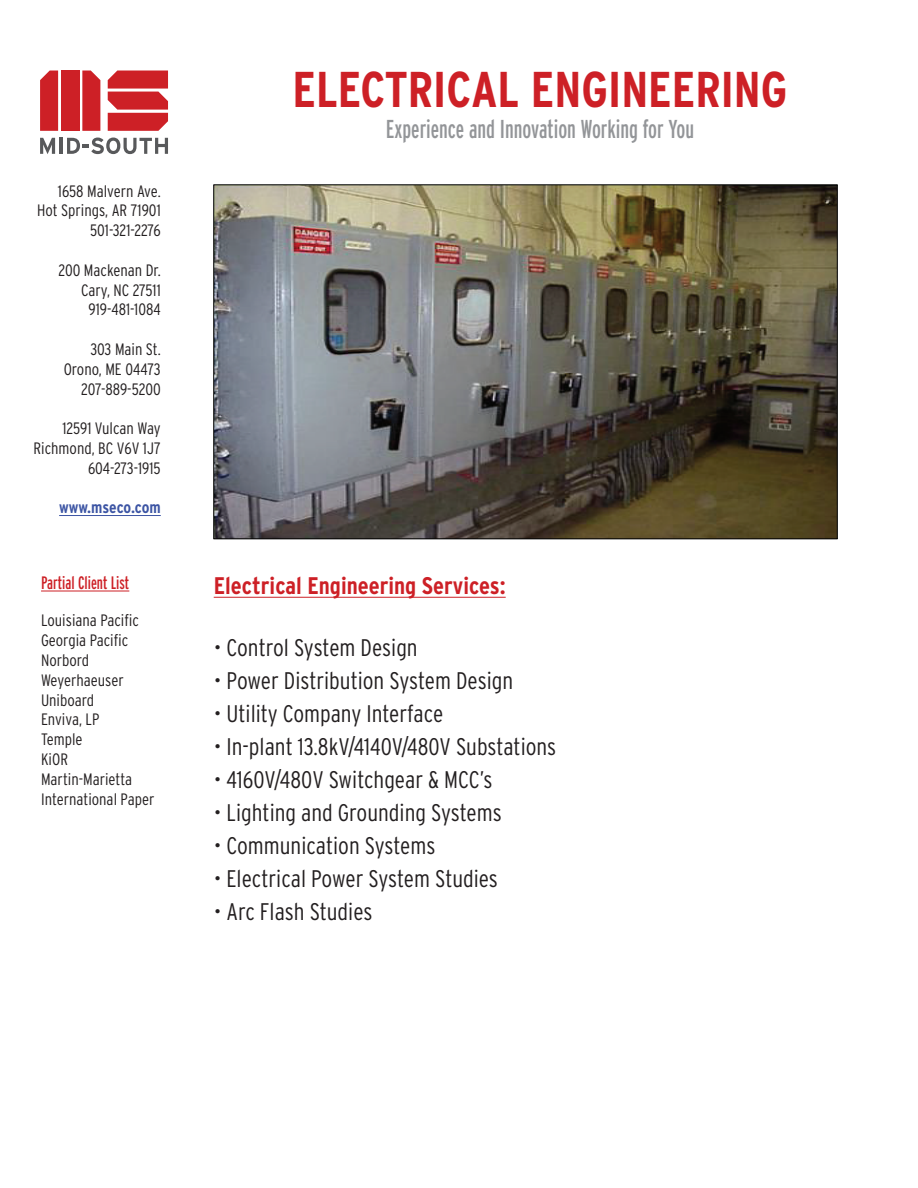
<style>
.page{position:relative;width:918px;height:1188px;background:#fff}
.page>*{position:absolute;margin:0;border:0;box-sizing:border-box;transform-origin:0 0}
.t1{font:700 condensed 50.25px "Interstate";color:#cd2026}
.t2{font:extra-condensed 25.95px "Interstate";color:#939598}
.t3{font:300 condensed 24px "Interstate";color:#231f20}
.t4{font:700 condensed 24px "Interstate";color:#cd2026}
.t5{font:extra-condensed 18px "Interstate";color:#cd2026}
.t6{font:300 condensed 16.5px/19.8px "Interstate";color:#231f20;text-align:right}
.t7{font:700 condensed 16.5px "Interstate";color:#3d55a4}
</style>
<div class="page">
<svg style="left:40px;top:71px;width:18px;height:60px"></svg>
<div style="left:61px;top:71px;width:18px;height:60px;background:#cd2026"></div>
<svg style="left:82px;top:71px;width:18px;height:60px"></svg>
<svg style="left:108px;top:71px;width:60px;height:60px;background:#d44247"></svg>
<svg style="left:40px;top:138px;width:15px;height:16px"></svg>
<hr style="left:59px;top:138px;width:4px;height:16px;background:#58595b">
<svg style="left:67px;top:138px;width:101px;height:16px"></svg>
<hr style="left:214px;top:597px;width:292px;height:1px;background:#cd2026">
<hr style="left:41px;top:591px;width:88px;height:1px;background:#cd2026">
<hr style="left:59px;top:515px;width:102px;height:1px;background:#3d55a4">
<img style="left:215px;top:186px;width:621px;height:351px">
<p class="t6" style="left:37px;top:181px;width:125px">1658 Malvern Ave.<br>Hot Springs, AR 71901<br>501-321-2276</p>
<p class="t6" style="left:58px;top:260px;width:104px">200 Mackenan Dr.<br>Cary, NC 27511<br>919-481-1084</p>
<p class="t6" style="left:64px;top:339px;width:99px">303 Main St.<br>Orono, ME 04473<br>207-889-5200</p>
<p class="t6" style="left:34px;top:418px;width:129px">12591 Vulcan Way<br>Richmond, BC V6V 1J7<br>604-273-1915</p>
<p class="t7" style="left:59px;top:497px;width:103px">www.mseco.com</p>
<p class="t5" style="left:41px;top:571px;width:90px">Partial Client List</p>
<p class="t6" style="left:41px;top:611px;width:115px;text-align:left">Louisiana Pacific<br>Georgia Pacific<br>Norbord<br>Weyerhaeuser<br>Uniboard<br>Enviva, LP<br>Temple<br>KiOR<br>Martin-Marietta<br>International Paper</p>
<h1 class="t1" style="left:292px;top:59px;width:497px">ELECTRICAL ENGINEERING</h1>
<h2 class="t2" style="left:386px;top:113px;width:310px">Experience and Innovation Working for You</h2>
<h3 class="t4" style="left:214px;top:571px;width:294px">Electrical Engineering Services:</h3>
<h3 class="t3" style="left:214px;top:633px;width:206px">• Control System Design</h3>
<h3 class="t3" style="left:214px;top:666px;width:301px">• Power Distribution System Design</h3>
<h3 class="t3" style="left:214px;top:699px;width:231px">• Utility Company Interface</h3>
<h3 class="t3" style="left:214px;top:732px;width:344px">• In-plant 13.8kV/4140V/480V Substations</h3>
<h3 class="t3" style="left:214px;top:765px;width:280px">• 4160V/480V Switchgear &amp; MCC’s</h3>
<h3 class="t3" style="left:214px;top:798px;width:290px">• Lighting and Grounding Systems</h3>
<h3 class="t3" style="left:214px;top:831px;width:223px">• Communication Systems</h3>
<h3 class="t3" style="left:214px;top:864px;width:286px">• Electrical Power System Studies</h3>
<h3 class="t3" style="left:214px;top:897px;width:160px">• Arc Flash Studies</h3>
</div>
